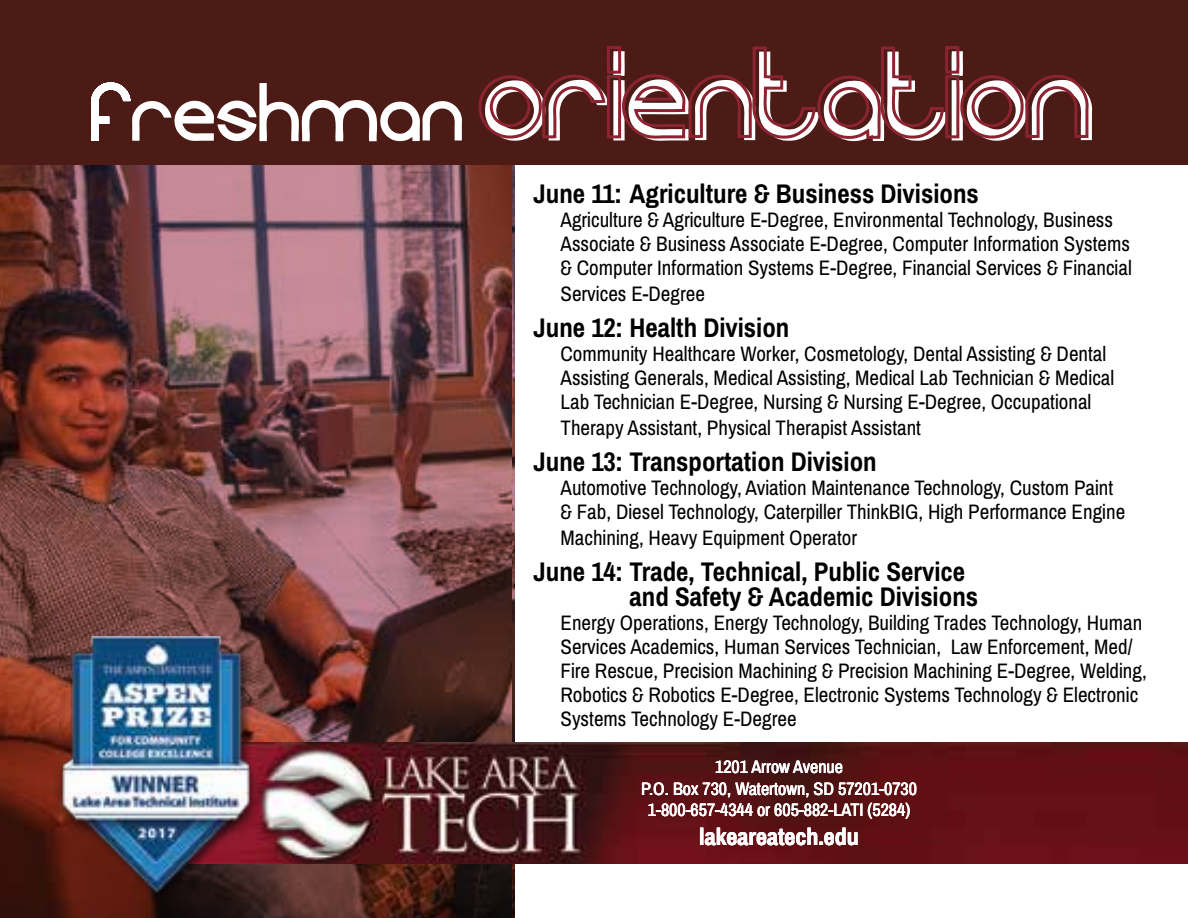
<style>
.page{position:relative;width:1188px;height:918px;background:#fff}
.page>*{position:absolute;margin:0;border:0;box-sizing:border-box;transform-origin:0 0}
.t1{font:120.6px "Evolution";letter-spacing:.025em;color:#fff}
.t2{font:700 27px/25.5px "Archivo Narrow";color:#000}
.t3{font:700 24px "Archivo Narrow";color:#fff}
.t4{font:21px/24.6px "Archivo Narrow";color:#000}
.t5{font:18px/21.6px "Archivo Narrow";color:#fff;text-align:center}
.s1{font-size:78.9px}
</style>
<div class="page">
<img style="left:0;top:164px;width:512px;height:754px">
<div style="left:0;top:0;width:1188px;height:164px;background:#4c1b16"></div>
<img style="left:270px;top:742px;width:918px;height:122px">
<img style="left:41px;top:637px;width:229px;height:271px">
<svg style="left:478px;top:46px;width:611px;height:93px"></svg>
<h1 class="t1" style="left:91px;top:30px;width:1003px"><span class="s1">freshman</span> orientation</h1>
<p class="t2" style="left:534px;top:181px;width:447px">June 11: Agriculture &amp; Business Divisions</p>
<p class="t4" style="left:561px;top:208px;width:573px">Agriculture &amp; Agriculture E-Degree, Environmental Technology, Business Associate &amp; Business Associate E-Degree, Computer Information Systems &amp; Computer Information Systems E-Degree, Financial Services &amp; Financial Services E-Degree</p>
<p class="t2" style="left:534px;top:315px;width:257px">June 12: Health Division</p>
<p class="t4" style="left:561px;top:342px;width:555px">Community Healthcare Worker, Cosmetology, Dental Assisting &amp; Dental Assisting Generals, Medical Assisting, Medical Lab Technician &amp; Medical Lab Technician E-Degree, Nursing &amp; Nursing E-Degree, Occupational Therapy Assistant, Physical Therapist Assistant</p>
<p class="t2" style="left:534px;top:449px;width:345px">June 13: Transportation Division</p>
<p class="t4" style="left:561px;top:476px;width:566px">Automotive Technology, Aviation Maintenance Technology, Custom Paint &amp; Fab, Diesel Technology, Caterpiller ThinkBIG, High Performance Engine<br>Machining, Heavy Equipment Operator</p>
<p class="t2" style="left:630px;top:559px;width:350px;text-indent:-96px">June 14: Trade, Technical, Public Service and Safety &amp; Academic Divisions</p>
<p class="t4" style="left:561px;top:612px;width:588px">Energy Operations, Energy Technology, Building Trades Technology, Human Services Academics, Human Services Technician, Law Enforcement, Med/ Fire Rescue, Precision Machining &amp; Precision Machining E-Degree, Welding, Robotics &amp; Robotics E-Degree, Electronic Systems Technology &amp; Electronic Systems Technology E-Degree</p>
<p class="t5" style="left:641px;top:756px;width:277px">1201 Arrow Avenue<br>P.O. Box 730, Watertown, SD 57201-0730<br>1-800-657-4344 or 605-882-LATI (5284)</p>
<p class="t3" style="left:699px;top:822px;width:161px">lakeareatech.edu</p>
</div>
